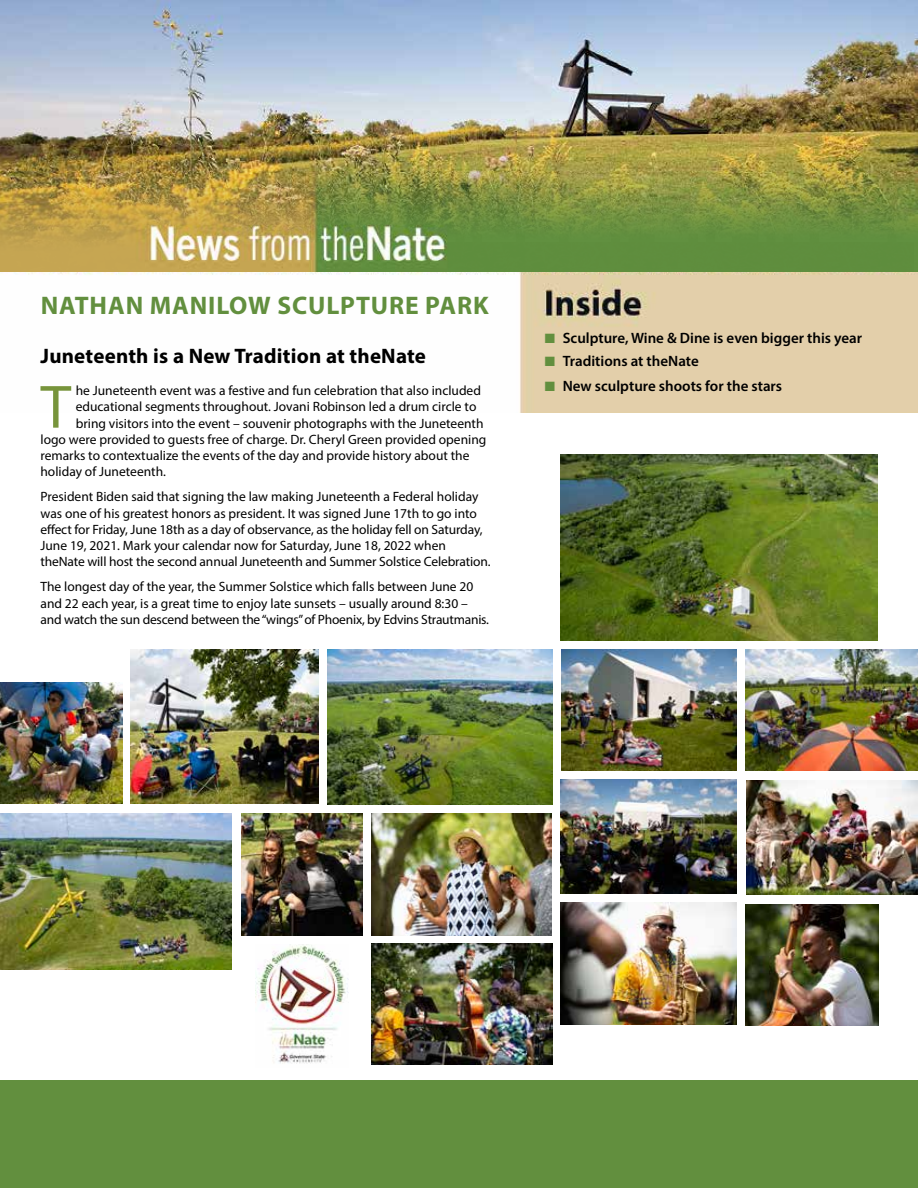
<style>
.page{position:relative;width:918px;height:1188px;background:#fff}
.page>*{position:absolute;margin:0;border:0;box-sizing:border-box;transform-origin:0 0}
.t1{font:61.5px "Myriad Pro";color:#77943b}
.t2{font:700 25.5px "Myriad Pro";letter-spacing:.035em;color:#628f3e}
.t3{font:700 21px "Myriad Pro";letter-spacing:.01em;color:#000}
.t4{font:600 15px "Myriad Pro";color:#000}
.t5{font:13.5px/16.2px "Myriad Pro";color:#000}
.s1{color:#628f3e}
</style>
<div class="page">
<img style="left:0;top:0;width:918px;height:413px">
<div style="left:0;top:1080px;width:918px;height:108px;background:#628f3e"></div>
<img style="left:0;top:158px;width:918px;height:113px">
<img style="left:256px;top:944px;width:92px;height:120px">
<img style="left:328px;top:649px;width:224px;height:156px">
<img style="left:130px;top:649px;width:189px;height:155px">
<img style="left:0;top:682px;width:122px;height:122px">
<img style="left:0;top:814px;width:232px;height:155px">
<img style="left:241px;top:814px;width:121px;height:121px">
<img style="left:372px;top:814px;width:179px;height:121px">
<img style="left:746px;top:781px;width:171px;height:114px">
<img style="left:745px;top:904px;width:134px;height:122px">
<img style="left:561px;top:903px;width:175px;height:121px">
<img style="left:372px;top:944px;width:180px;height:120px">
<img style="left:561px;top:454px;width:317px;height:186px">
<img style="left:561px;top:649px;width:175px;height:122px">
<img style="left:745px;top:649px;width:173px;height:122px">
<img style="left:561px;top:779px;width:175px;height:114px">
<h2 class="t2" style="left:41px;top:289px;width:449px">NATHAN MANILOW SCULPTURE PARK</h2>
<h3 class="t3" style="left:40px;top:342px;width:387px">Juneteenth is a New Tradition at theNate</h3>
<h1 class="t1" style="left:41px;top:369px;width:32px">T</h1>
<p class="t5" style="left:76px;top:382px;width:407px">he Juneteenth event was a festive and fun celebration that also included</p>
<p class="t5" style="left:76px;top:399px;width:402px">educational segments throughout. Jovani Robinson led a drum circle to</p>
<p class="t5" style="left:76px;top:415px;width:409px">bring visitors into the event – souvenir photographs with the Juneteenth</p>
<p class="t5" style="left:41px;top:431px;width:447px">logo were provided to guests free of charge. Dr. Cheryl Green provided opening</p>
<p class="t5" style="left:41px;top:447px;width:431px">remarks to contextualize the events of the day and provide history about the</p>
<p class="t5" style="left:41px;top:463px;width:127px">holiday of Juneteenth.</p>
<p class="t5" style="left:41px;top:489px;width:452px">President Biden said that signing the law making Juneteenth a Federal holiday was one of his greatest honors as president. It was signed June 17th to go into effect for Friday, June 18th as a day of observance, as the holiday fell on Saturday, June 19, 2021. Mark your calendar now for Saturday, June 18, 2022 when theNate will host the second annual Juneteenth and Summer Solstice Celebration.</p>
<p class="t5" style="left:41px;top:579px;width:450px">The longest day of the year, the Summer Solstice which falls between June 20 and 22 each year, is a great time to enjoy late sunsets – usually around 8:30 – and watch the sun descend between the “wings” of Phoenix, by Edvins Strautmanis.</p>
<p class="t4" style="left:545px;top:328px;width:319px"><span class="s1">■</span> Sculpture, Wine &amp; Dine is even bigger this year</p>
<p class="t4" style="left:545px;top:352px;width:156px"><span class="s1">■</span> Traditions at theNate</p>
<p class="t4" style="left:545px;top:377px;width:239px"><span class="s1">■</span> New sculpture shoots for the stars</p>
</div>
